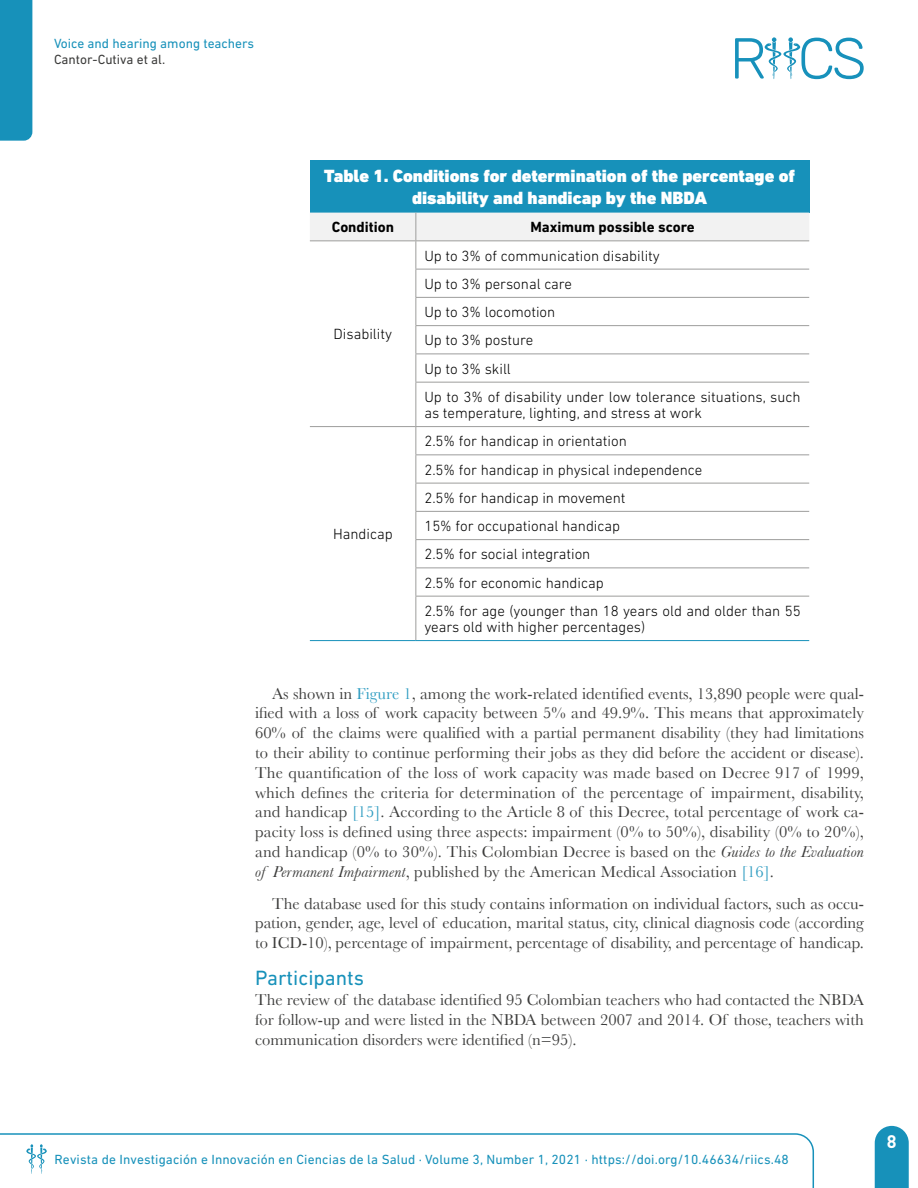
<style>
.page{position:relative;width:918px;height:1188px;background:#fff}
.page>*{position:absolute;margin:0;border:0;box-sizing:border-box;transform-origin:0 0}
.t1{font:21px "DIN Next LT Pro";color:#1791ba}
.t2{font:900 18px/21.6px "DIN Next LT Pro";color:#fff;text-align:center}
.t3{font:700 18px "DIN Pro";color:#fff}
.t4{font:16.5px/19.8px "Baskerville";color:#3c3c3b;text-align:justify}
.t5{font:300 15px/16.2px "DIN Next LT Pro";color:#000}
.First_Paragraph{font:700 15px "DIN Next LT Pro";color:#000}
.t6{font:13.5px "DIN Next LT Pro";letter-spacing:.01em;color:#1791ba}
.t7{font:13.5px "DIN Next LT Pro";color:#3c3c3b}
.s1{color:#2e9cc1}
.s2{font-style:italic}
</style>
<div class="page">
<svg style="left:875px;top:1126px;width:34px;height:62px;background:#2597be"></svg>
<div style="left:0;top:0;width:32px;height:141px;background:#1791ba"></div>
<svg style="left:735px;top:37px;width:129px;height:42px"></svg>
<svg style="left:0;top:1133px;width:814px;height:55px"></svg>
<div style="left:310px;top:160px;width:499px;height:53px;background:#1791ba"></div>
<svg style="left:310px;top:213px;width:499px;height:169px"></svg>
<hr style="left:415px;top:382px;width:394px;height:1px;background:#9d9d9c">
<hr style="left:415px;top:383px;width:1px;height:43px;background:#9d9d9c">
<hr style="left:310px;top:426px;width:106px;height:1px;background:#9d9d9c">
<hr style="left:416px;top:426px;width:393px;height:1px;background:#9d9d9c">
<hr style="left:415px;top:454px;width:394px;height:1px;background:#9d9d9c">
<hr style="left:415px;top:483px;width:394px;height:1px;background:#9d9d9c">
<hr style="left:415px;top:511px;width:394px;height:1px;background:#9d9d9c">
<hr style="left:415px;top:539px;width:394px;height:1px;background:#9d9d9c">
<hr style="left:415px;top:568px;width:394px;height:1px;background:#9d9d9c">
<svg style="left:415px;top:427px;width:1px;height:169px"></svg>
<hr style="left:415px;top:596px;width:394px;height:1px;background:#9d9d9c">
<hr style="left:415px;top:597px;width:1px;height:43px;background:#9d9d9c">
<hr style="left:310px;top:640px;width:106px;height:1px;background:#1791ba">
<hr style="left:416px;top:640px;width:393px;height:1px;background:#1791ba">
<p class="t6" style="left:54px;top:35px;width:202px">Voice and hearing among teachers</p>
<p class="t7" style="left:54px;top:51px;width:113px">Cantor-Cutiva et al.</p>
<p class="t2" style="left:324px;top:165px;width:473px">Table 1. Conditions for determination of the percentage of disability and handicap by the NBDA</p>
<p class="First_Paragraph" style="left:332px;top:218px;width:64px">Condition</p>
<p class="First_Paragraph" style="left:530px;top:218px;width:166px">Maximum possible score</p>
<p class="t5" style="left:334px;top:326px;width:60px">Disability</p>
<p class="t5" style="left:333px;top:526px;width:61px">Handicap</p>
<p class="t5" style="left:424px;top:247px;width:237px">Up to 3% of communication disability</p>
<p class="t5" style="left:424px;top:276px;width:149px">Up to 3% personal care</p>
<p class="t5" style="left:424px;top:304px;width:133px">Up to 3% locomotion</p>
<p class="t5" style="left:424px;top:332px;width:111px">Up to 3% posture</p>
<p class="t5" style="left:424px;top:360px;width:88px">Up to 3% skill</p>
<p class="t5" style="left:424px;top:389px;width:378px">Up to 3% of disability under low tolerance situations, such as temperature, lighting, and stress at work</p>
<p class="t5" style="left:424px;top:433px;width:204px">2.5% for handicap in orientation</p>
<p class="t5" style="left:424px;top:461px;width:280px">2.5% for handicap in physical independence</p>
<p class="t5" style="left:424px;top:490px;width:203px">2.5% for handicap in movement</p>
<p class="t5" style="left:424px;top:518px;width:197px">15% for occupational handicap</p>
<p class="t5" style="left:424px;top:546px;width:168px">2.5% for social integration</p>
<p class="t5" style="left:424px;top:574px;width:181px">2.5% for economic handicap</p>
<p class="t5" style="left:424px;top:603px;width:378px">2.5% for age (younger than 18 years old and older than 55 years old with higher percentages)</p>
<p class="t4" style="left:255px;top:683px;width:610px;text-indent:17px">As shown in <span class="s1">Figure 1</span>, among the work-related identified events, 13,890 people were qual&shy;ified with a loss of work capacity between 5% and 49.9%. This means that approximately 60% of the claims were qualified with a partial permanent disability (they had limitations to their ability to continue performing their jobs as they did before the accident or disease).<br>The quantification of the loss of work capacity was made based on Decree 917 of 1999, which defines the criteria for determination of the percentage of impairment, disability, and handicap <span class="s1">[15]</span>. According to the Article 8 of this Decree, total percentage of work ca&shy;pacity loss is defined using three aspects: impairment (0% to 50%), disability (0% to 20%), and handicap (0% to 30%). This Colombian Decree is based on the <span class="s2">Guides to the Evaluation of Permanent Impairment</span>, published by the American Medical Association <span class="s1">[16]</span>.</p>
<p class="t4" style="left:255px;top:893px;width:610px;text-indent:17px">The database used for this study contains information on individual factors, such as occu&shy;pation, gender, age, level of education, marital status, city, clinical diagnosis code (according to ICD-10), percentage of impairment, percentage of disability, and percentage of handicap.</p>
<p class="t1" style="left:255px;top:966px;width:111px">Participants</p>
<p class="t4" style="left:255px;top:990px;width:610px">The review of the database identified 95 Colombian teachers who had contacted the NBDA for follow-up and were listed in the NBDA between 2007 and 2014. Of those, teachers with communication disorders were identified (n=95).</p>
<p class="t6" style="left:55px;top:1152px;width:736px">Revista de Investigación e Innovación en Ciencias de la Salud · Volume 3, Number 1, 2021 · https://doi.org/10.46634/riics.48</p>
<p class="t3" style="left:887px;top:1129px;width:11px">8</p>
</div>
